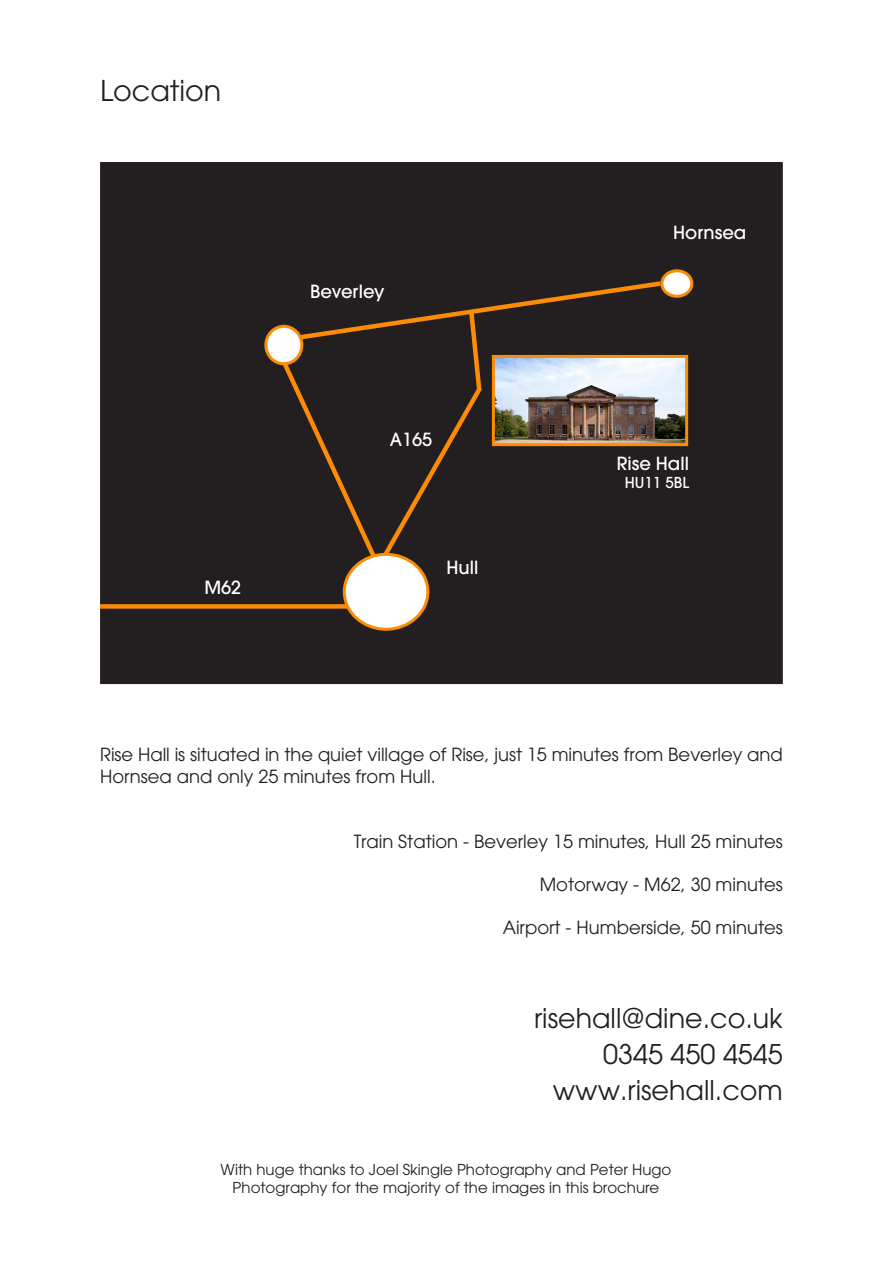
<style>
.page{position:relative;width:893px;height:1263px;background:#fff}
.page>*{position:absolute;margin:0;border:0;box-sizing:border-box;transform-origin:0 0}
.t1{font:28.5px "Avant Garde";color:#231f20}
.t2{font:27px "Avant Garde";color:#231f20}
.t3{font:18px/21.6px "Avant Garde";color:#231f20}
.t4{font:500 18px "Avant Garde";color:#fff}
.t5{font:15px "Avant Garde";color:#231f20}
.t6{font:500 15px "Avant Garde";color:#fff}
</style>
<div class="page">
<div style="left:99px;top:161px;width:685px;height:524px;background:#231f20"></div>
<div style="left:99px;top:160px;width:685px;height:526px;border:2px solid #fff"></div>
<div style="left:662px;top:271px;width:30px;height:25px;background:#fff;border-radius:50%"></div>
<div style="left:660px;top:269px;width:33px;height:29px;border:3px solid #fc8b05;border-radius:50%"></div>
<div style="left:344px;top:554px;width:84px;height:75px;background:#fff;border-radius:50%"></div>
<div style="left:343px;top:553px;width:86px;height:78px;border:3px solid #fc8b05;border-radius:50%"></div>
<svg style="left:266px;top:326px;width:36px;height:38px"></svg>
<div style="left:264px;top:325px;width:39px;height:40px;border:3px solid #fc8b05;border-radius:50%"></div>
<img style="left:665px;top:359px;width:19px;height:83px">
<div style="left:492px;top:355px;width:196px;height:91px;border:3px solid #fc8b05"></div>
<div style="left:100px;top:604px;width:247px;height:5px;background:#fc8b05"></div>
<svg style="left:279px;top:278px;width:386px;height:284px"></svg>
<p class="t1" style="left:100px;top:74px;width:123px">Location</p>
<p class="t4" style="left:204px;top:577px;width:38px">M62</p>
<p class="t4" style="left:310px;top:280px;width:76px">Beverley</p>
<p class="t4" style="left:390px;top:428px;width:44px">A165</p>
<p class="t4" style="left:446px;top:556px;width:33px">Hull</p>
<p class="t4" style="left:673px;top:222px;width:75px">Hornsea</p>
<p class="t4" style="left:617px;top:453px;width:74px">Rise Hall</p>
<p class="t6" style="left:625px;top:474px;width:66px">HU11 5BL</p>
<p class="t3" style="left:100px;top:744px;width:684px">Rise Hall is situated in the quiet village of Rise, just 15 minutes from Beverley and<br>Hornsea and only 25 minutes from Hull.</p>
<p class="t3" style="left:354px;top:830px;width:430px">Train Station - Beverley 15 minutes, Hull 25 minutes</p>
<p class="t3" style="left:540px;top:873px;width:245px">Motorway - M62, 30 minutes</p>
<p class="t3" style="left:503px;top:917px;width:282px">Airport - Humberside, 50 minutes</p>
<p class="t2" style="left:534px;top:1002px;width:250px">risehall@dine.co.uk</p>
<p class="t2" style="left:603px;top:1038px;width:181px">0345 450 4545</p>
<p class="t2" style="left:553px;top:1074px;width:232px">www.risehall.com</p>
<p class="t5" style="left:221px;top:1160px;width:452px">With huge thanks to Joel Skingle Photography and Peter Hugo</p>
<p class="t5" style="left:233px;top:1178px;width:428px">Photography for the majority of the images in this brochure</p>
</div>
